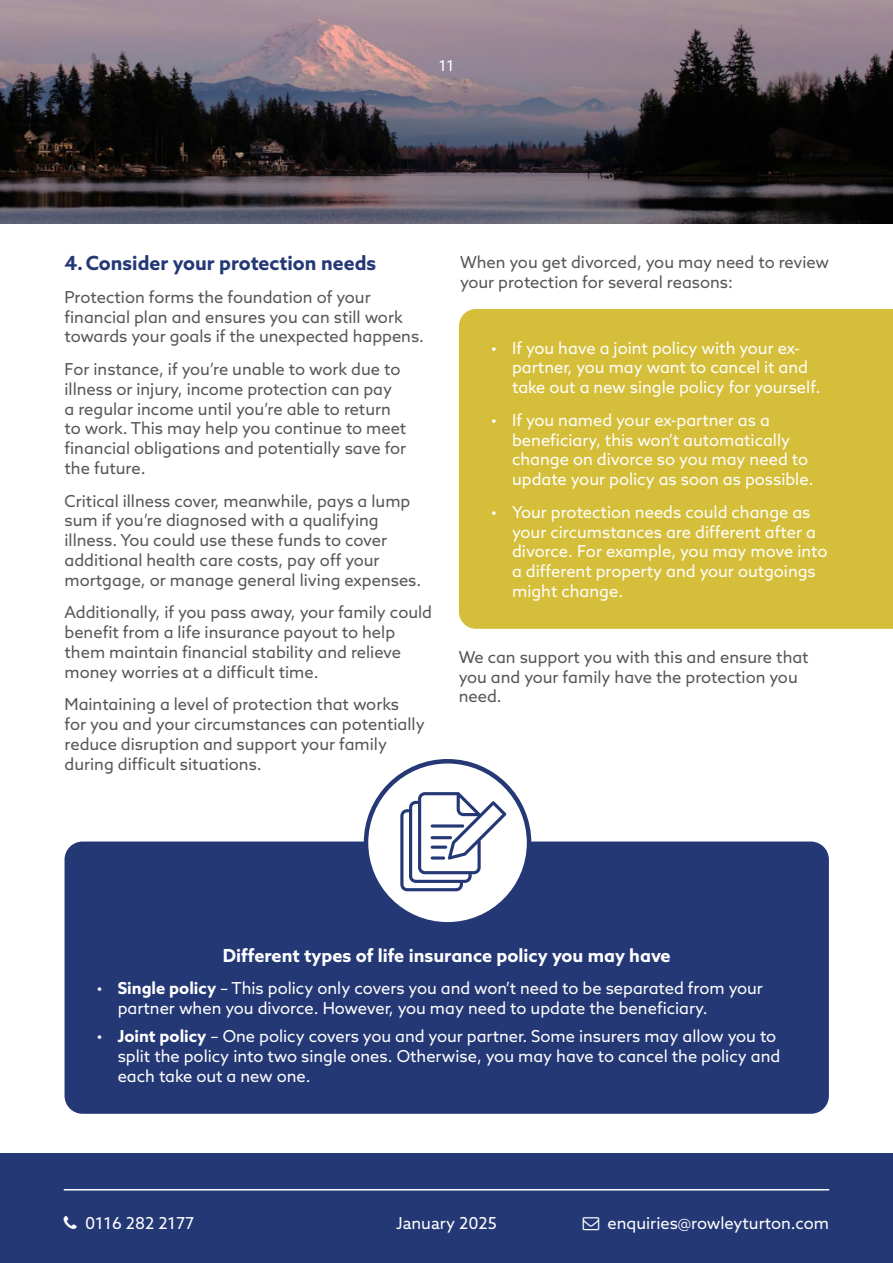
<style>
.page{position:relative;width:893px;height:1263px;background:#fff}
.page>*{position:absolute;margin:0;border:0;box-sizing:border-box;transform-origin:0 0}
.t1{font:700 19.5px "Azo Sans";color:#243875}
.t2{font:700 18px "Azo Sans";color:#fff}
.t3{font:16.5px/19.8px "Azo Sans";color:#575756}
.t4{font:16.5px/19.8px "Azo Sans";color:#fff}
.t5{font:15px "Azo Sans";color:#fff}
.s1{font-weight:700}
</style>
<div class="page">
<img style="left:0;top:0;width:893px;height:223px">
<div style="left:0;top:1153px;width:893px;height:110px;background:#243875"></div>
<hr style="left:64px;top:1189px;width:765px;height:1px;background:#fff">
<div style="left:65px;top:841px;width:764px;height:273px;background:#243875;border-radius:18px"></div>
<div style="left:366px;top:761px;width:163px;height:163px;background:#fff;border-radius:50%"></div>
<div style="left:364px;top:759px;width:167px;height:167px;border:4px solid #243875;border-radius:50%"></div>
<div style="left:459px;top:309px;width:434px;height:320px;background:#d5be39"></div>
<svg style="left:400px;top:792px;width:106px;height:99px"></svg>
<p class="t5" style="left:439px;top:56px;width:17px">11</p>
<p class="t1" style="left:65px;top:250px;width:313px">4.Consider your protection needs</p>
<p class="t3" style="left:65px;top:287px;width:361px">Protection forms the foundation of your financial plan and ensures you can still work towards your goals if the unexpected happens.</p>
<p class="t3" style="left:65px;top:359px;width:343px">For instance, if you’re unable to work due to illness or injury, income protection can pay<br>a regular income until you’re able to return to work. This may help you continue to meet financial obligations and potentially save for the future.</p>
<p class="t3" style="left:65px;top:490px;width:358px">Critical illness cover, meanwhile, pays a lump sum if you’re diagnosed with a qualifying illness. You could use these funds to cover additional health care costs, pay off your mortgage, or manage general living expenses.</p>
<p class="t3" style="left:65px;top:602px;width:369px">Additionally, if you pass away, your family could benefit from a life insurance payout to help them maintain financial stability and relieve money worries at a difficult time.</p>
<p class="t3" style="left:65px;top:694px;width:362px">Maintaining a level of protection that works for you and your circumstances can potentially reduce disruption and support your family during difficult situations.</p>
<p class="t3" style="left:460px;top:252px;width:371px">When you get divorced, you may need to review your protection for several reasons:</p>
<p class="t4" style="left:512px;top:338px;width:310px;text-indent:-21px">• If you have a joint policy with your ex&shy;partner, you may want to cancel it and take out a new single policy for yourself.</p>
<p class="t4" style="left:512px;top:410px;width:303px;text-indent:-21px">• If you named your ex-partner as a beneficiary, this won’t automatically change on divorce so you may need to update your policy as soon as possible.</p>
<p class="t4" style="left:512px;top:502px;width:317px;text-indent:-21px">• Your protection needs could change as your circumstances are different after a divorce. For example, you may move into a different property and your outgoings might change.</p>
<p class="t3" style="left:459px;top:647px;width:352px">We can support you with this and ensure that you and your family have the protection you need.</p>
<p class="t2" style="left:223px;top:943px;width:450px">Different types of life insurance policy you may have</p>
<p class="t4" style="left:118px;top:978px;width:647px;text-indent:-21px">• <span class="s1">Single policy</span> – This policy only covers you and won’t need to be separated from your partner when you divorce. However, you may need to update the beneficiary.</p>
<p class="t4" style="left:118px;top:1026px;width:664px;text-indent:-21px">• <span class="s1">Joint policy</span> – One policy covers you and your partner. Some insurers may allow you to split the policy into two single ones. Otherwise, you may have to cancel the policy and each take out a new one.</p>
<p class="t4" style="left:85px;top:1213px;width:111px">0116 282 2177</p>
<p class="t4" style="left:607px;top:1213px;width:223px">enquiries@rowleyturton.com</p>
<p class="t4" style="left:396px;top:1213px;width:102px">January 2025</p>
</div>
